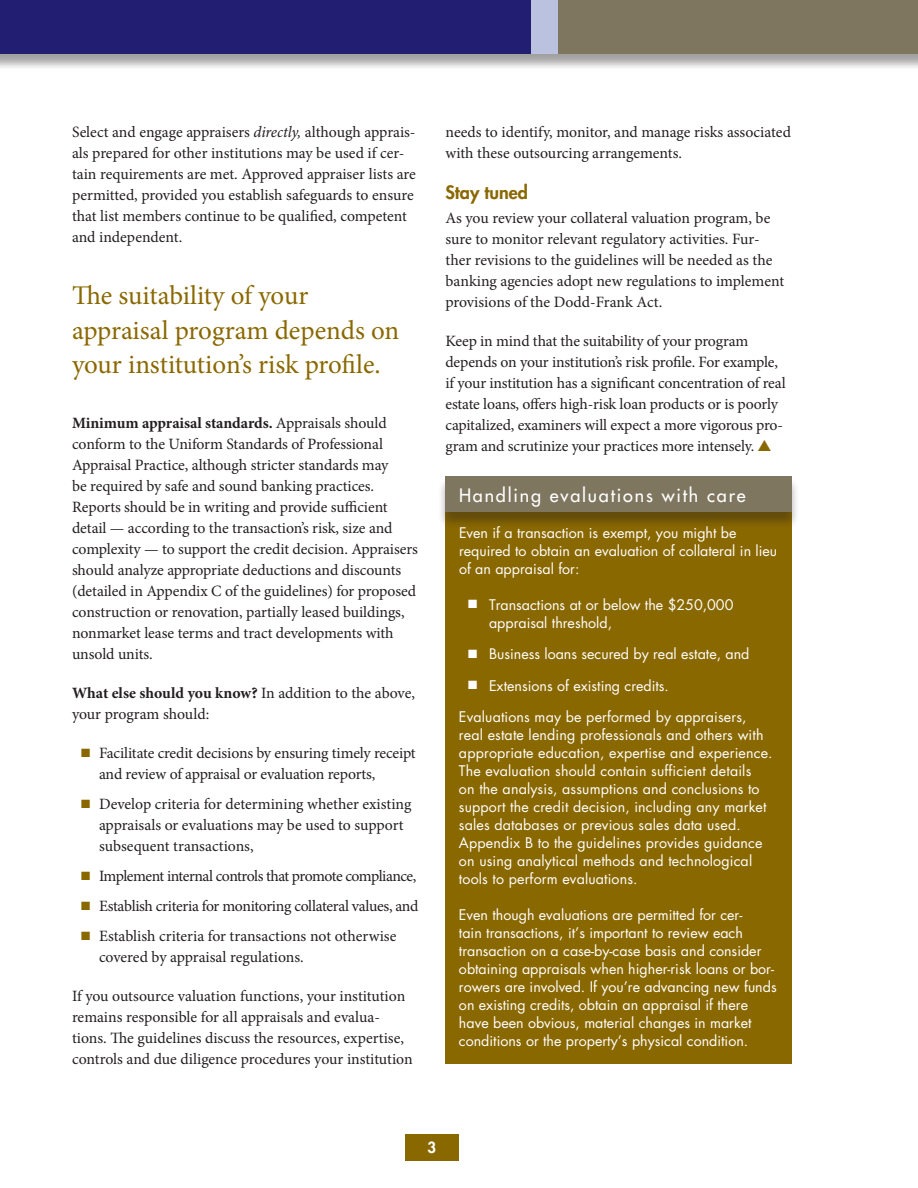
<style>
.page{position:relative;width:918px;height:1188px;background:#fff}
.page>*{position:absolute;margin:0;border:0;box-sizing:border-box;transform-origin:0 0}
.t1{font:27px/34.5px "Minion Pro";letter-spacing:-.005em;color:#8a6800}
.t2{font:500 18px "Futura Std";letter-spacing:.1em;color:#fff}
.t3{font:800 18px "Futura Std";color:#8a6800}
.t4{font:15.75px/21px "Minion Pro";letter-spacing:-.005em;color:#231f20}
.t5{font:15.75px "Minion Pro";letter-spacing:-.035em;color:#231f20}
.t6{font:800 15px "Futura Std";color:#fff}
.t7{font:14.25px/18px "Futura Std";color:#fff}
.s1{font-style:italic}
.s2{font-weight:700}
.s3{color:#8a6800}
</style>
<div class="page">
<div style="left:405px;top:1134px;width:54px;height:27px;background:#8a6800"></div>
<div style="left:0;top:0;width:918px;height:71px;background:#231f20;opacity:.85"></div>
<div style="left:531px;top:0;width:387px;height:54px;background:#7f7660"></div>
<div style="left:0;top:0;width:531px;height:54px;background:#221e72"></div>
<div style="left:446px;top:476px;width:346px;height:588px;background:#8a6800"></div>
<div style="left:437px;top:477px;width:363px;height:53px;background:#231f20;opacity:.75"></div>
<div style="left:446px;top:476px;width:346px;height:36px;background:#7f7660"></div>
<p class="t4" style="left:72px;top:122px;width:345px">Select and engage appraisers <span class="s1">directly,</span> although apprais&shy;als prepared for other institutions may be used if cer&shy;tain requirements are met. Approved appraiser lists are permitted, provided you establish safeguards to ensure that list members continue to be qualified, competent and independent.</p>
<h1 class="t1" style="left:72px;top:279px;width:329px">The suitability of your appraisal program depends on your institution’s risk profile.</h1>
<p class="t4" style="left:72px;top:413px;width:347px"><span class="s2">Minimum appraisal standards.</span> Appraisals should conform to the Uniform Standards of Professional Appraisal Practice, although stricter standards may<br>be required by safe and sound banking practices.<br>Reports should be in writing and provide sufficient detail — according to the transaction’s risk, size and complexity — to support the credit decision. Appraisers should analyze appropriate deductions and discounts (detailed in Appendix C of the guidelines) for proposed construction or renovation, partially leased buildings, nonmarket lease terms and tract developments with unsold units.</p>
<p class="t4" style="left:72px;top:683px;width:345px"><span class="s2">What else should you know?</span> In addition to the above, your program should:</p>
<p class="t4" style="left:99px;top:743px;width:318px;text-indent:-18px"><span class="s3">■</span> Facilitate credit decisions by ensuring timely receipt and review of appraisal or evaluation reports,</p>
<p class="t4" style="left:99px;top:794px;width:314px;text-indent:-18px"><span class="s3">■</span> Develop criteria for determining whether existing appraisals or evaluations may be used to support subsequent transactions,</p>
<p class="t5" style="left:81px;top:866px;width:337px"><span class="s3">■</span> Implement internal controls that promote compliance,</p>
<p class="t4" style="left:81px;top:896px;width:339px"><span class="s3">■</span> Establish criteria for monitoring collateral values, and</p>
<p class="t4" style="left:99px;top:926px;width:299px;text-indent:-18px"><span class="s3">■</span> Establish criteria for transactions not otherwise covered by appraisal regulations.</p>
<p class="t4" style="left:72px;top:986px;width:342px">If you outsource valuation functions, your institution remains responsible for all appraisals and evalua&shy;tions. The guidelines discuss the resources, expertise, controls and due diligence procedures your institution</p>
<p class="t4" style="left:446px;top:122px;width:347px">needs to identify, monitor, and manage risks associated with these outsourcing arrangements.</p>
<p class="t3" style="left:446px;top:181px;width:84px">Stay tuned</p>
<p class="t4" style="left:446px;top:207px;width:340px">As you review your collateral valuation program, be sure to monitor relevant regulatory activities. Fur&shy;ther revisions to the guidelines will be needed as the banking agencies adopt new regulations to implement provisions of the Dodd-Frank Act.</p>
<p class="t4" style="left:446px;top:330px;width:342px">Keep in mind that the suitability of your program depends on your institution’s risk profile. For example, if your institution has a significant concentration of real estate loans, offers high-risk loan products or is poorly capitalized, examiners will expect a more vigorous pro&shy;gram and scrutinize your practices more intensely. <span class="s3">▲</span></p>
<p class="t2" style="left:459px;top:484px;width:288px">Handling evaluations with care</p>
<p class="t7" style="left:459px;top:524px;width:320px">Even if a transaction is exempt, you might be required to obtain an evaluation of collateral in lieu of an appraisal for:</p>
<p class="t7" style="left:489px;top:596px;width:246px;text-indent:-21px">■ Transactions at or below the $250,000 appraisal threshold,</p>
<p class="t7" style="left:468px;top:645px;width:283px">■ B usiness loans secured by real estate, and</p>
<p class="t7" style="left:468px;top:677px;width:203px">■ Extensions of existing credits.</p>
<p class="t7" style="left:459px;top:708px;width:315px">Evaluations may be performed by appraisers, real estate lending professionals and others with appropriate education, expertise and experience.<br>The evaluation should contain sufficient details<br>on the analysis, assumptions and conclusions to support the credit decision, including any market sales databases or previous sales data used.<br>Appendix B to the guidelines provides guidance on using analytical methods and technological tools to perform evaluations.</p>
<p class="t7" style="left:459px;top:906px;width:319px">Even though evaluations are permitted for cer-<br>tain transactions, it’s important to review each transaction on a case-by-case basis and consider obtaining appraisals when higher-risk loans or bor&shy;rowers are involved. If you’re advancing new funds on existing credits, obtain an appraisal if there have been obvious, material changes in market conditions or the property’s physical condition.</p>
<p class="t6" style="left:428px;top:1138px;width:10px">3</p>
</div>
